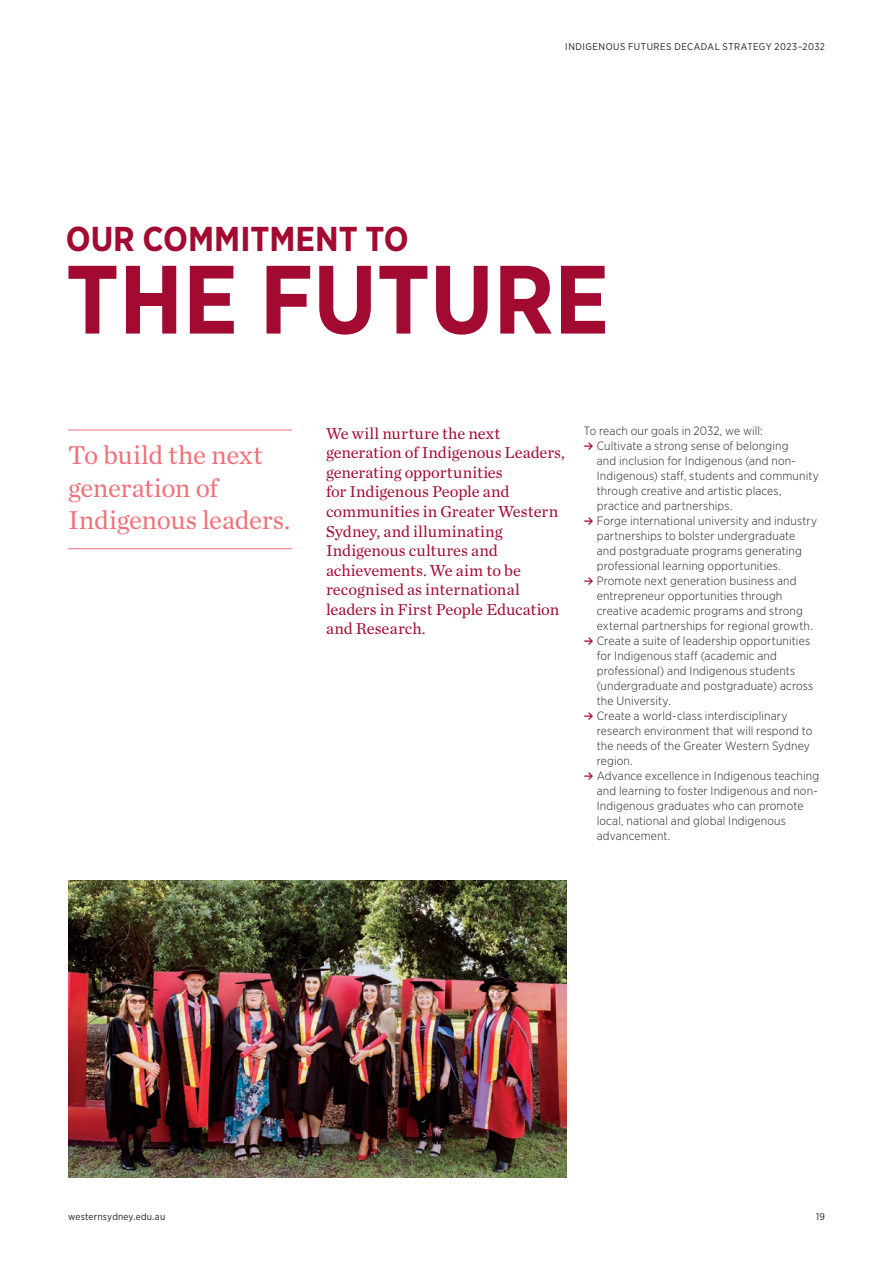
<style>
.page{position:relative;width:893px;height:1263px;background:#fff}
.page>*{position:absolute;margin:0;border:0;box-sizing:border-box;transform-origin:0 0}
.t1{font:700 96.75px "Gotham Narrow";color:#a30a32}
.t2{font:700 34.5px "Gotham Narrow";color:#a30a32}
.t3{font:27px/32.4px "Chronicle Text G1";letter-spacing:-.015em;color:#f17079}
.t4{font:16.5px/19.5px "Chronicle Text G1";color:#a30a32}
.t5{font:300 12px "Gotham Narrow";letter-spacing:.015em;color:#231f20}
.t6{font:9.75px "Gotham Narrow";letter-spacing:.045em;color:#231f20}
.t7{font:9.75px "Gotham Narrow";letter-spacing:.025em;color:#231f20}
.s1{font-family:"Akkurat";font-weight:700;color:#a30a32}
</style>
<div class="page">
<hr style="left:68px;top:430px;width:224px;height:1px;background:#f17079">
<hr style="left:68px;top:548px;width:224px;height:1px;background:#f17079">
<img style="left:68px;top:880px;width:499px;height:298px">
<p class="t6" style="left:565px;top:41px;width:261px">INDIGENOUS FUTURES DECADAL STRATEGY 2023–2032</p>
<h2 class="t2" style="left:66px;top:217px;width:344px">OUR COMMITMENT TO</h2>
<h1 class="t1" style="left:66px;top:237px;width:545px">THE FUTURE</h1>
<h3 class="t3" style="left:68px;top:438px;width:224px">To build the next generation of<br>Indigenous leaders.</h3>
<p class="t4" style="left:326px;top:423px;width:240px">We will nurture the next generation of Indigenous Leaders, generating opportunities<br>for Indigenous People and communities in Greater Western<br>Sydney, and illuminating<br>Indigenous cultures and achievements. We aim to be recognised as international leaders in First People Education and Research.</p>
<p class="t5" style="left:584px;top:424px;width:180px">To reach our goals in 2032, we will:</p>
<p class="t5" style="left:584px;top:439px;width:206px"><span class="s1">≥</span> Cultivate a strong sense of belonging</p>
<p class="t5" style="left:597px;top:454px;width:201px">and inclusion for Indigenous (and non-</p>
<p class="t5" style="left:597px;top:469px;width:224px">Indigenous) staff, students and community</p>
<p class="t5" style="left:597px;top:484px;width:186px">through creative and artistic places,</p>
<p class="t5" style="left:597px;top:499px;width:137px">practice and partnerships.</p>
<p class="t5" style="left:584px;top:514px;width:235px"><span class="s1">≥</span> Forge international university and industry</p>
<p class="t5" style="left:597px;top:529px;width:200px">partnerships to bolster undergraduate</p>
<p class="t5" style="left:597px;top:544px;width:207px">and postgraduate programs generating</p>
<p class="t5" style="left:597px;top:559px;width:185px">professional learning opportunities.</p>
<p class="t5" style="left:584px;top:574px;width:214px"><span class="s1">≥</span> Promote next generation business and</p>
<p class="t5" style="left:597px;top:589px;width:187px">entrepreneur opportunities through</p>
<p class="t5" style="left:597px;top:604px;width:208px">creative academic programs and strong</p>
<p class="t5" style="left:597px;top:619px;width:218px">external partnerships for regional growth.</p>
<p class="t5" style="left:584px;top:634px;width:228px"><span class="s1">≥</span> Create a suite of leadership opportunities</p>
<p class="t5" style="left:597px;top:649px;width:182px">for Indigenous staff (academic and</p>
<p class="t5" style="left:597px;top:664px;width:200px">professional) and Indigenous students</p>
<p class="t5" style="left:597px;top:679px;width:218px">(undergraduate and postgraduate) across</p>
<p class="t5" style="left:597px;top:694px;width:76px">the University.</p>
<p class="t5" style="left:584px;top:709px;width:205px"><span class="s1">≥</span> Create a world-class interdisciplinary</p>
<p class="t5" style="left:597px;top:724px;width:217px">research environment that will respond to</p>
<p class="t5" style="left:597px;top:739px;width:215px">the needs of the Greater Western Sydney</p>
<p class="t5" style="left:597px;top:754px;width:37px">region.</p>
<p class="t5" style="left:584px;top:769px;width:237px"><span class="s1">≥</span> Advance excellence in Indigenous teaching</p>
<p class="t5" style="left:597px;top:784px;width:223px">and learning to foster Indigenous and non-</p>
<p class="t5" style="left:597px;top:799px;width:208px">Indigenous graduates who can promote</p>
<p class="t5" style="left:597px;top:814px;width:191px">local, national and global Indigenous</p>
<p class="t5" style="left:597px;top:829px;width:75px">advancement.</p>
<p class="t7" style="left:68px;top:1211px;width:99px">westernsydney.edu.au</p>
<p class="t6" style="left:816px;top:1211px;width:10px">19</p>
</div>
